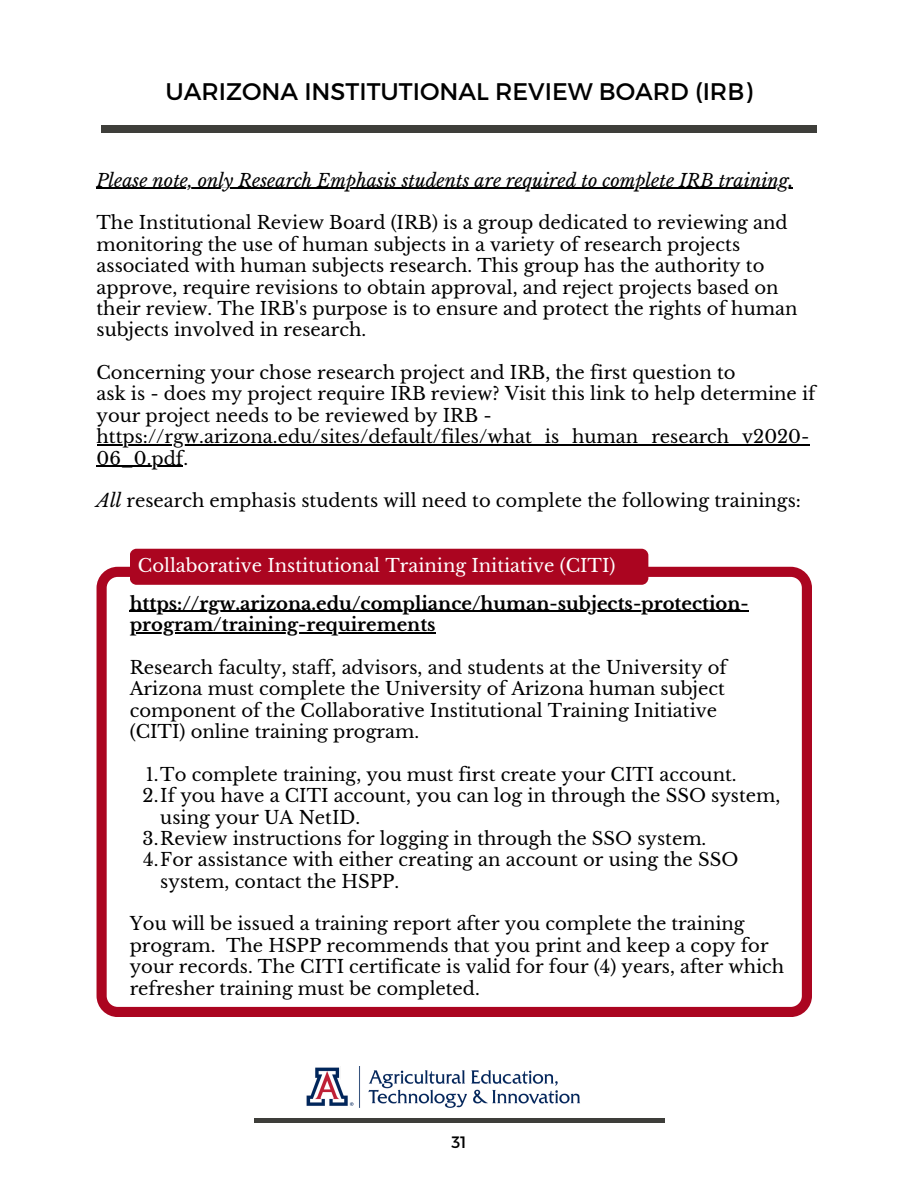
<style>
.page{position:relative;width:918px;height:1188px;background:#fff}
.page>*{position:absolute;margin:0;border:0;box-sizing:border-box;transform-origin:0 0}
.t1{font:24px "Montserrat";color:#000}
.t2{font:18px/21.3px "Libre Baskerville";color:#000}
.t3{font:700 18px/21.3px "Libre Baskerville";color:#000}
.t4{font:italic 18px "Libre Baskerville";color:#000}
.t5{font:18px "Libre Baskerville";color:#fff}
.t6{font:16.5px "Montserrat";color:#000}
.s1{font-style:italic}
</style>
<div class="page">
<div style="left:101px;top:125px;width:716px;height:8px;background:#3e3e3a"></div>
<img style="left:306px;top:1066px;width:274px;height:42px">
<hr style="left:254px;top:1118px;width:411px;height:4px;background:#3e3e3a">
<hr style="left:97px;top:188px;width:696px;height:1px;background:#000">
<hr style="left:97px;top:444px;width:713px;height:1px;background:#000">
<hr style="left:97px;top:466px;width:86px;height:1px;background:#000">
<svg style="left:97px;top:567px;width:715px;height:450px"></svg>
<hr style="left:130px;top:611px;width:619px;height:1px;background:#000">
<hr style="left:130px;top:632px;width:306px;height:1px;background:#000">
<div style="left:130px;top:549px;width:518px;height:36px;background:#ab0520;border-radius:7px"></div>
<p class="t1" style="left:165px;top:76px;width:589px">UARIZONA INSTITUTIONAL REVIEW BOARD (IRB)</p>
<p class="t4" style="left:97px;top:169px;width:698px">Please note, only Research Emphasis students are required to complete IRB training.</p>
<p class="t2" style="left:97px;top:212px;width:702px">The Institutional Review Board (IRB) is a group dedicated to reviewing and monitoring the use of human subjects in a variety of research projects associated with human subjects research. This group has the authority to approve, require revisions to obtain approval, and reject projects based on their review. The IRB's purpose is to ensure and protect the rights of human subjects involved in research.</p>
<p class="t2" style="left:97px;top:362px;width:641px">Concerning your chose research project and IRB, the first question to</p>
<p class="t2" style="left:97px;top:383px;width:721px">ask is - does my project require IRB review? Visit this link to help determine if your project needs to be reviewed by IRB - https://rgw.arizona.edu/sites/default/files/what_is_human_research_v2020- 06_0.pdf.</p>
<p class="t2" style="left:97px;top:490px;width:706px"><span class="s1">All</span> research emphasis students will need to complete the following trainings:</p>
<p class="t5" style="left:138px;top:555px;width:479px">Collaborative Institutional Training Initiative (CITI)</p>
<p class="t3" style="left:130px;top:593px;width:621px">https://rgw.arizona.edu/compliance/human-subjects-protection&shy;program/training-requirements</p>
<p class="t2" style="left:130px;top:657px;width:599px">Research faculty, staff, advisors, and students at the University of Arizona must complete the University of Arizona human subject component of the Collaborative Institutional Training Initiative (CITI) online training program.</p>
<p class="t2" style="left:146px;top:764px;width:592px">1.To complete training, you must first create your CITI account.</p>
<p class="t2" style="left:160px;top:785px;width:622px;text-indent:-18px">2.If you have a CITI account, you can log in through the SSO system, using your UA NetID.</p>
<p class="t2" style="left:143px;top:828px;width:565px">3.Review instructions for logging in through the SSO system.</p>
<p class="t2" style="left:160px;top:849px;width:580px;text-indent:-17px">4.For assistance with either creating an account or using the SSO system, contact the HSPP.</p>
<p class="t2" style="left:130px;top:913px;width:656px">You will be issued a training report after you complete the training program. The HSPP recommends that you print and keep a copy for your records. The CITI certificate is valid for four (4) years, after which refresher training must be completed.</p>
<p class="t6" style="left:451px;top:1131px;width:17px">31</p>
</div>
